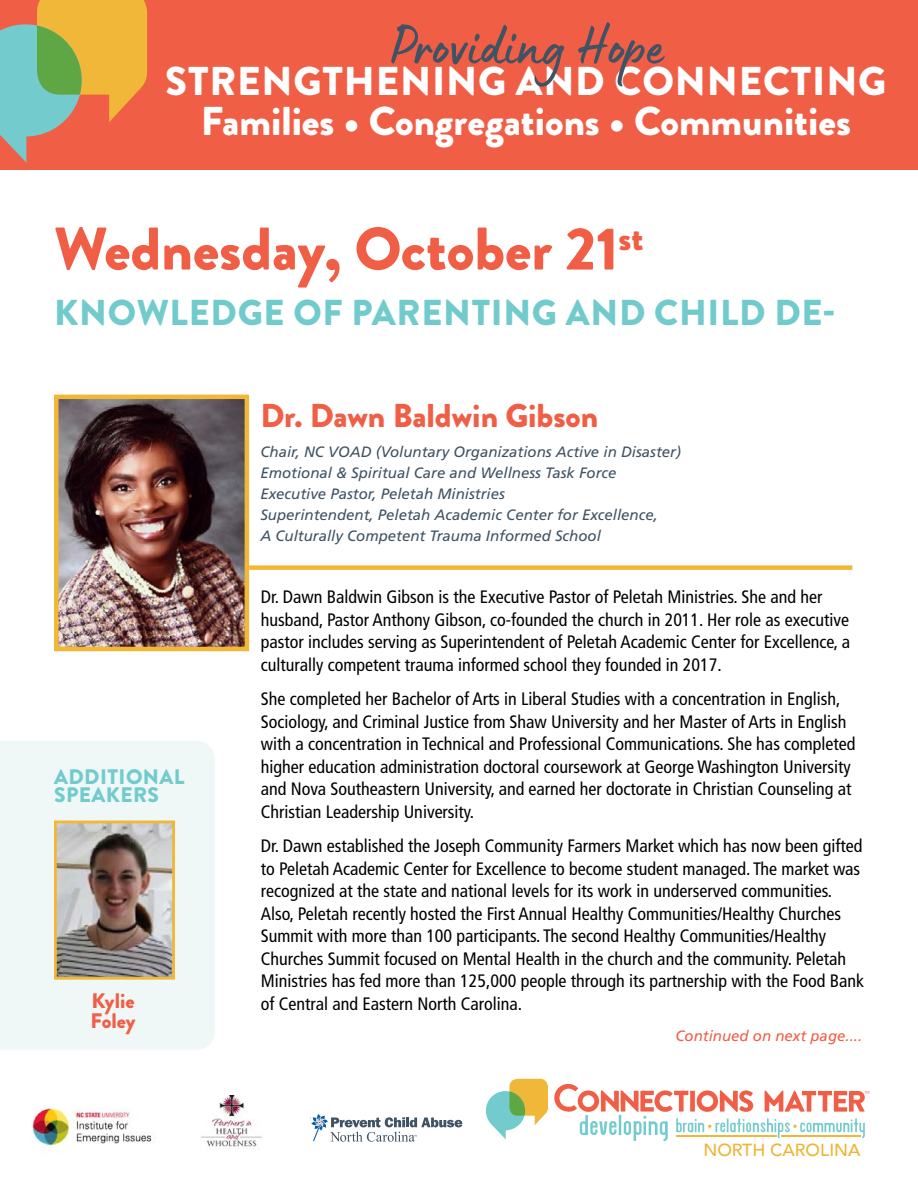
<style>
.page{position:relative;width:918px;height:1188px;background:#fff}
.page>*{position:absolute;margin:0;border:0;box-sizing:border-box;transform-origin:0 0}
.t1{font:900 60px "Brandon Grotesque";color:#f15e46}
.t2{font:59.1px "Lumios Marker";color:#3f5364}
.t3{font:900 40.2px/40.2px "Brandon Grotesque";color:#fff;text-align:center}
.t4{font:900 36px "Brandon Grotesque";letter-spacing:.02em;color:#71cbcd}
.t5{font:900 33px "Brandon Grotesque";color:#f15e46}
.t6{font:900 21px/18px "Brandon Grotesque";letter-spacing:.02em;color:#71cbcd}
.t7{font:900 21px/19.5px "Brandon Grotesque";color:#f15e46}
.t8{font:condensed 18px/22.5px "Frutiger LT Std";color:#000}
.t9{font:500 17.55px "Avenir";color:#efb534}
.t10{font:italic 15px/21px "Frutiger";color:#3f5364}
.t11{font:italic 15px "Frutiger";color:#f15e46}
</style>
<div class="page">
<div style="left:0;top:741px;width:215px;height:309px;background:#eff8f7"></div>
<div style="left:0;top:0;width:918px;height:169px;background:#f15e46"></div>
<svg style="left:0;top:0;width:147px;height:163px"></svg>
<svg style="left:535px;top:1115px;width:9px;height:10px"></svg>
<div style="left:509px;top:1079px;width:39px;height:37px;background:#f0b738;border-radius:8px"></div>
<svg style="left:486px;top:1091px;width:39px;height:48px"></svg>
<svg style="left:554px;top:1084px;width:315px;height:57px"></svg>
<img style="left:59px;top:400px;width:185px;height:246px">
<div style="left:54px;top:395px;width:195px;height:256px;border:4px solid #f2b735"></div>
<div style="left:249px;top:565px;width:603px;height:5px;background:#f2b735"></div>
<svg style="left:311px;top:1114px;width:151px;height:28px"></svg>
<img style="left:32px;top:1108px;width:123px;height:47px">
<img style="left:201px;top:1095px;width:62px;height:53px">
<img style="left:58px;top:825px;width:113px;height:151px">
<div style="left:54px;top:821px;width:121px;height:159px;border:3px solid #f2b735"></div>
<h2 class="t2" style="left:390px;top:8px;width:274px">Providing Hope</h2>
<h3 class="t3" style="left:165px;top:61px;width:723px">STRENGTHENING AND CONNECTING<br>Families • Congregations • Communities</h3>
<h1 class="t1" style="left:54px;top:206px;width:591px">Wednesday, October 21<sup>st</sup></h1>
<h3 class="t4" style="left:54px;top:288px;width:783px">KNOWLEDGE OF PARENTING AND CHILD DE-</h3>
<h3 class="t5" style="left:260px;top:392px;width:339px">Dr. Dawn Baldwin Gibson</h3>
<p class="t6" style="left:54px;top:768px;width:132px">ADDITIONAL<br>SPEAKERS</p>
<p class="t7" style="left:90px;top:992px;width:47px">Kylie<br>Foley</p>
<p class="t10" style="left:260px;top:441px;width:422px">Chair, NC VOAD (Voluntary Organizations Active in Disaster)<br>Emotional &amp; Spiritual Care and Wellness Task Force Executive Pastor, Peletah Ministries<br>Superintendent, Peletah Academic Center for Excellence,<br>A Culturally Competent Trauma Informed School</p>
<p class="t8" style="left:261px;top:586px;width:591px">Dr. Dawn Baldwin Gibson is the Executive Pastor of Peletah Ministries. She and her husband, Pastor Anthony Gibson, co-founded the church in 2011. Her role as executive pastor includes serving as Superintendent of Peletah Academic Center for Excellence, a culturally competent trauma informed school they founded in 2017.</p>
<p class="t8" style="left:261px;top:688px;width:596px">She completed her Bachelor of Arts in Liberal Studies with a concentration in English, Sociology, and Criminal Justice from Shaw University and her Master of Arts in English with a concentration in Technical and Professional Communications. She has completed higher education administration doctoral coursework at George Washington University and Nova Southeastern University, and earned her doctorate in Christian Counseling at Christian Leadership University.</p>
<p class="t8" style="left:261px;top:835px;width:605px">Dr. Dawn established the Joseph Community Farmers Market which has now been gifted to Peletah Academic Center for Excellence to become student managed. The market was recognized at the state and national levels for its work in underserved communities.<br>Also, Peletah recently hosted the First Annual Healthy Communities/Healthy Churches Summit with more than 100 participants. The second Healthy Communities/Healthy Churches Summit focused on Mental Health in the church and the community. Peletah Ministries has fed more than 125,000 people through its partnership with the Food Bank of Central and Eastern North Carolina.</p>
<p class="t11" style="left:675px;top:1027px;width:188px">Continued on next page....</p>
<p class="t9" style="left:703px;top:1134px;width:159px">NORTH CAROLINA</p>
</div>
